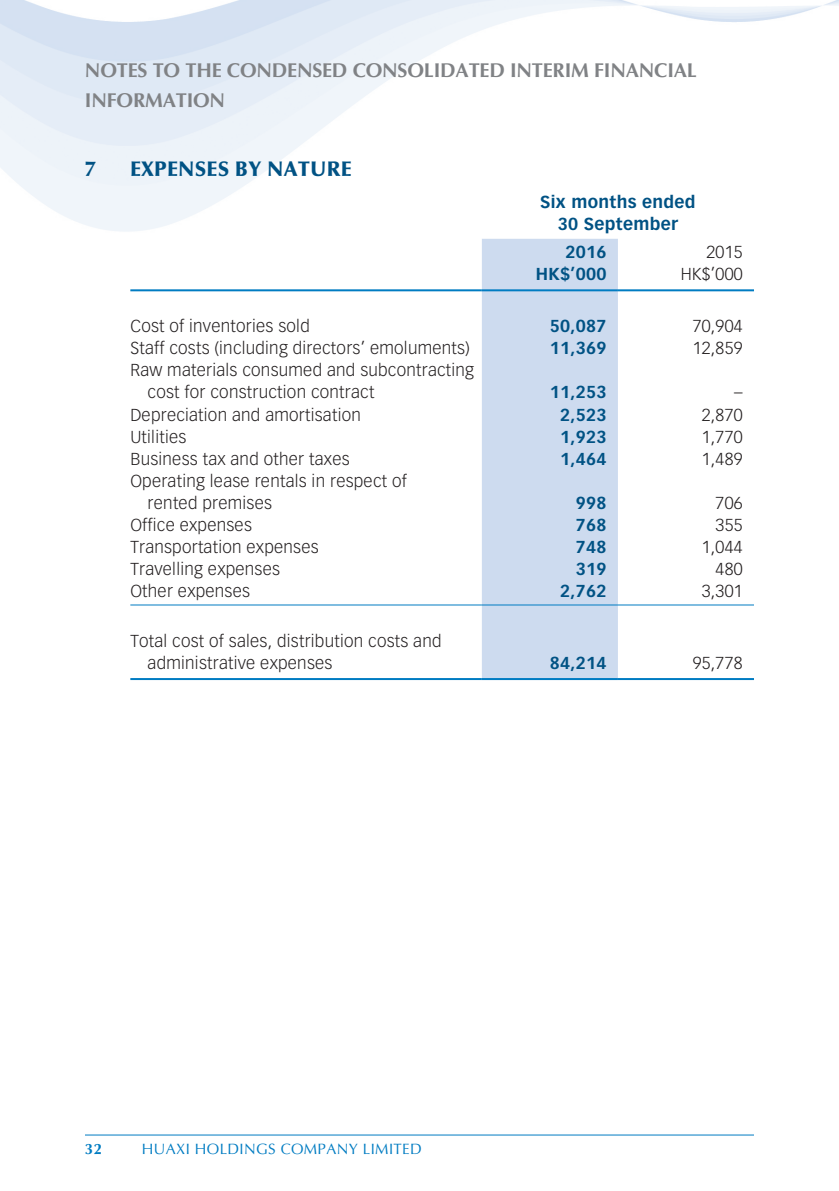
<style>
.page{position:relative;width:839px;height:1191px;background:#fff}
.page>*{position:absolute;margin:0;border:0;box-sizing:border-box;transform-origin:0 0}
._01_H1{font:900 21px "Optima LT Std";letter-spacing:.015em;color:#005284}
.t1{font:700 20px/30px "Optima LT Std";letter-spacing:-.01em;color:#808285}
._50_Table_txt{font:300 17px "Vectora LT Std";letter-spacing:.015em;color:#231f20}
._50_Table_txt-2{font:700 17px "Vectora LT Std";letter-spacing:.02em;color:#005284}
.t2{font:15px "Optima LT Std";letter-spacing:.025em;color:#007cc2}
.t3{font:700 15px "Optima LT Std";color:#007cc2}
</style>
<div class="page">
<hr style="left:85px;top:1134px;width:669px;height:1px;background:#007cc2">
<div style="left:482px;top:239px;width:136px;height:439px;background:#cddbef"></div>
<hr style="left:130px;top:289px;width:352px;height:2px;background:#007cc2">
<hr style="left:482px;top:289px;width:136px;height:2px;background:#007cc2">
<hr style="left:618px;top:289px;width:136px;height:2px;background:#007cc2">
<hr style="left:130px;top:604px;width:352px;height:1px;background:#007cc2">
<hr style="left:482px;top:604px;width:136px;height:1px;background:#007cc2">
<hr style="left:618px;top:604px;width:136px;height:1px;background:#007cc2">
<hr style="left:130px;top:678px;width:352px;height:2px;background:#007cc2">
<hr style="left:482px;top:678px;width:136px;height:2px;background:#007cc2">
<hr style="left:618px;top:678px;width:136px;height:2px;background:#007cc2">
<p class="t1" style="left:85px;top:56px;width:613px">NOTES TO THE CONDENSED CONSOLIDATED INTERIM FINANCIAL<br>INFORMATION</p>
<p class="_01_H1" style="left:85px;top:157px;width:12px">7</p>
<p class="_01_H1" style="left:130px;top:157px;width:223px">EXPENSES BY NATURE</p>
<p class="_50_Table_txt-2" style="left:540px;top:192px;width:157px">Six months ended</p>
<p class="_50_Table_txt-2" style="left:558px;top:214px;width:122px">30 September</p>
<p class="_50_Table_txt-2" style="left:565px;top:241px;width:43px">2016</p>
<p class="_50_Table_txt" style="left:706px;top:242px;width:38px">2015</p>
<p class="_50_Table_txt-2" style="left:536px;top:263px;width:72px">HK$’000</p>
<p class="_50_Table_txt" style="left:681px;top:264px;width:63px">HK$’000</p>
<p class="_50_Table_txt" style="left:130px;top:316px;width:181px">Cost of inventories sold</p>
<p class="_50_Table_txt-2" style="left:550px;top:316px;width:58px">50,087</p>
<p class="_50_Table_txt" style="left:693px;top:316px;width:51px">70,904</p>
<p class="_50_Table_txt" style="left:130px;top:338px;width:341px">Staff costs (including directors’ emoluments)</p>
<p class="_50_Table_txt-2" style="left:550px;top:338px;width:58px">11,369</p>
<p class="_50_Table_txt" style="left:693px;top:338px;width:51px">12,859</p>
<p class="_50_Table_txt" style="left:130px;top:360px;width:345px">Raw materials consumed and subcontracting</p>
<p class="_50_Table_txt" style="left:148px;top:382px;width:228px">cost for construction contract</p>
<p class="_50_Table_txt-2" style="left:550px;top:382px;width:58px">11,253</p>
<p class="_50_Table_txt" style="left:734px;top:382px;width:10px">–</p>
<p class="_50_Table_txt" style="left:130px;top:404px;width:232px">Depreciation and amortisation</p>
<p class="_50_Table_txt-2" style="left:560px;top:404px;width:48px">2,523</p>
<p class="_50_Table_txt" style="left:702px;top:404px;width:42px">2,870</p>
<p class="_50_Table_txt" style="left:130px;top:426px;width:57px">Utilities</p>
<p class="_50_Table_txt-2" style="left:560px;top:426px;width:48px">1,923</p>
<p class="_50_Table_txt" style="left:702px;top:426px;width:42px">1,770</p>
<p class="_50_Table_txt" style="left:130px;top:448px;width:221px">Business tax and other taxes</p>
<p class="_50_Table_txt-2" style="left:560px;top:448px;width:48px">1,464</p>
<p class="_50_Table_txt" style="left:702px;top:448px;width:42px">1,489</p>
<p class="_50_Table_txt" style="left:130px;top:470px;width:278px">Operating lease rentals in respect of</p>
<p class="_50_Table_txt" style="left:148px;top:492px;width:126px">rented premises</p>
<p class="_50_Table_txt-2" style="left:576px;top:492px;width:32px">998</p>
<p class="_50_Table_txt" style="left:716px;top:492px;width:29px">706</p>
<p class="_50_Table_txt" style="left:130px;top:514px;width:123px">Office expenses</p>
<p class="_50_Table_txt-2" style="left:576px;top:514px;width:32px">768</p>
<p class="_50_Table_txt" style="left:716px;top:514px;width:29px">355</p>
<p class="_50_Table_txt" style="left:130px;top:536px;width:190px">Transportation expenses</p>
<p class="_50_Table_txt-2" style="left:576px;top:536px;width:32px">748</p>
<p class="_50_Table_txt" style="left:702px;top:536px;width:42px">1,044</p>
<p class="_50_Table_txt" style="left:130px;top:558px;width:151px">Travelling expenses</p>
<p class="_50_Table_txt-2" style="left:576px;top:558px;width:32px">319</p>
<p class="_50_Table_txt" style="left:716px;top:558px;width:29px">480</p>
<p class="_50_Table_txt" style="left:130px;top:580px;width:121px">Other expenses</p>
<p class="_50_Table_txt-2" style="left:560px;top:580px;width:48px">2,762</p>
<p class="_50_Table_txt" style="left:702px;top:580px;width:42px">3,301</p>
<p class="_50_Table_txt" style="left:130px;top:630px;width:313px">Total cost of sales, distribution costs and</p>
<p class="_50_Table_txt" style="left:148px;top:652px;width:186px">administrative expenses</p>
<p class="_50_Table_txt-2" style="left:550px;top:652px;width:58px">84,214</p>
<p class="_50_Table_txt" style="left:693px;top:652px;width:51px">95,778</p>
<p class="t3" style="left:85px;top:1140px;width:19px">32</p>
<p class="t2" style="left:142px;top:1140px;width:282px">HUAXI HOLDINGS COMPANY LIMITED</p>
</div>
